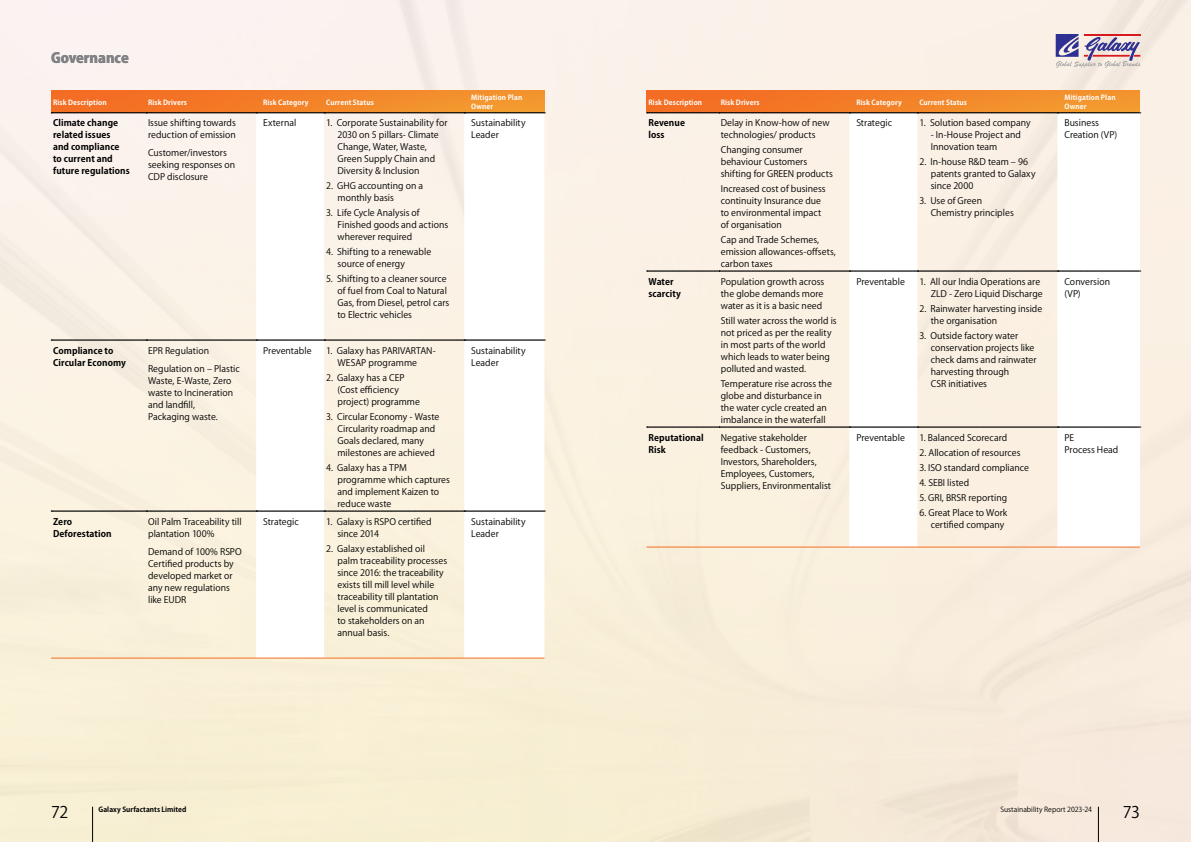
<style>
.page{position:relative;width:1191px;height:842px;background:#fff}
.page>*{position:absolute;margin:0;border:0;box-sizing:border-box;transform-origin:0 0}
.t1{font:16px "Koz Go Pro";color:#000}
.t2{font:800 14px "Koz Go Pro";letter-spacing:-.005em;color:#808285}
.t3{font:9px/12px "Koz Go Pro";color:#000}
.t4{font:700 9px/12px "Koz Go Pro";letter-spacing:.01em;color:#000}
.t5{font:700 7px/8.4px "Koz Go Pro";letter-spacing:.02em;color:#fff}
.t6{font:7px "Koz Go Pro";color:#000}
.t7{font:700 7px "Koz Go Pro";letter-spacing:.01em;color:#000}
</style>
<div class="page">
<img style="left:0;top:0;width:1191px;height:842px">
<img style="left:51px;top:91px;width:493px;height:22px">
<img style="left:646px;top:91px;width:494px;height:22px">
<svg style="left:256px;top:114px;width:288px;height:544px"></svg>
<svg style="left:51px;top:113px;width:494px;height:1px"></svg>
<svg style="left:51px;top:340px;width:494px;height:1px"></svg>
<svg style="left:51px;top:511px;width:494px;height:1px"></svg>
<hr style="left:51px;top:658px;width:95px;height:1px;background:#f36f21">
<hr style="left:146px;top:658px;width:110px;height:1px;background:#f36f21">
<hr style="left:256px;top:658px;width:68px;height:1px;background:#f36f21">
<hr style="left:324px;top:658px;width:140px;height:1px;background:#f36f21">
<hr style="left:464px;top:658px;width:80px;height:1px;background:#f36f21">
<svg style="left:849px;top:114px;width:291px;height:433px"></svg>
<svg style="left:646px;top:113px;width:494px;height:1px"></svg>
<svg style="left:646px;top:271px;width:494px;height:1px"></svg>
<svg style="left:646px;top:427px;width:494px;height:1px"></svg>
<hr style="left:646px;top:547px;width:73px;height:1px;background:#f36f21">
<hr style="left:719px;top:547px;width:130px;height:1px;background:#f36f21">
<hr style="left:849px;top:547px;width:68px;height:1px;background:#f36f21">
<hr style="left:917px;top:547px;width:140px;height:1px;background:#f36f21">
<hr style="left:1057px;top:547px;width:83px;height:1px;background:#f36f21">
<hr style="left:92px;top:807px;width:1px;height:35px;background:#000">
<hr style="left:1098px;top:807px;width:1px;height:35px;background:#000">
<svg style="left:1055px;top:34px;width:85px;height:34px;background:#b8a6bb"></svg>
<h2 class="t2" style="left:51px;top:49px;width:79px">Governance</h2>
<p class="t5" style="left:53px;top:98px;width:55px">Risk Description</p>
<p class="t5" style="left:148px;top:98px;width:40px">Risk Drivers</p>
<p class="t5" style="left:263px;top:98px;width:47px">Risk Category</p>
<p class="t5" style="left:326px;top:98px;width:49px">Current Status</p>
<p class="t5" style="left:471px;top:94px;width:53px">Mitigation Plan<br>Owner</p>
<p class="t4" style="left:53px;top:117px;width:78px">Climate change related issues<br>and compliance to current and future regulations</p>
<p class="t3" style="left:148px;top:117px;width:89px">Issue shifting towards reduction of emission</p>
<p class="t3" style="left:263px;top:117px;width:35px">External</p>
<p class="t3" style="left:337px;top:117px;width:111px;text-indent:-11px">1. Corporate Sustainability for<br>2030 on 5 pillars- Climate<br>Change, Water, Waste,<br>Green Supply Chain and<br>Diversity &amp; Inclusion</p>
<p class="t3" style="left:337px;top:180px;width:87px;text-indent:-11px">2. GHG accounting on a monthly basis</p>
<p class="t3" style="left:337px;top:207px;width:112px;text-indent:-11px">3. Life Cycle Analysis of<br>Finished goods and actions wherever required</p>
<p class="t3" style="left:337px;top:246px;width:95px;text-indent:-11px">4. Shifting to a renewable source of energy</p>
<p class="t3" style="left:337px;top:273px;width:113px;text-indent:-11px">5. Shifting to a cleaner source of fuel from Coal to Natural<br>Gas, from Diesel, petrol cars to Electric vehicles</p>
<p class="t3" style="left:471px;top:117px;width:56px">Sustainability<br>Leader</p>
<p class="t3" style="left:148px;top:147px;width:89px">Customer/investors seeking responses on<br>CDP disclosure</p>
<p class="t4" style="left:53px;top:345px;width:74px">Compliance to<br>Circular Economy</p>
<p class="t3" style="left:148px;top:342px;width:93px;line-height:18px">EPR Regulation<br>Regulation on – Plastic</p>
<p class="t3" style="left:148px;top:375px;width:87px">Waste, E-Waste, Zero waste to Incineration and landfill,<br>Packaging waste.</p>
<p class="t4" style="left:53px;top:516px;width:60px">Zero<br>Deforestation</p>
<p class="t3" style="left:148px;top:516px;width:95px">Oil Palm Traceability till plantation 100%</p>
<p class="t3" style="left:148px;top:546px;width:95px">Demand of 100% RSPO<br>Certified products by developed market or any new regulations like EUDR</p>
<p class="t3" style="left:263px;top:345px;width:50px">Preventable</p>
<p class="t3" style="left:337px;top:345px;width:100px;text-indent:-11px">1. Galaxy has PARIVARTAN-<br>WESAP programme</p>
<p class="t3" style="left:337px;top:372px;width:84px;text-indent:-11px">2. Galaxy has a CEP (Cost efficiency project) programme</p>
<p class="t3" style="left:337px;top:411px;width:103px;text-indent:-11px">3. Circular Economy - Waste<br>Circularity roadmap and<br>Goals declared, many milestones are achieved</p>
<p class="t3" style="left:337px;top:462px;width:114px;text-indent:-11px">4. Galaxy has a TPM programme which captures and implement Kaizen to reduce waste</p>
<p class="t3" style="left:263px;top:516px;width:37px">Strategic</p>
<p class="t3" style="left:337px;top:516px;width:96px;text-indent:-11px">1. Galaxy is RSPO certified since 2014</p>
<p class="t3" style="left:337px;top:543px;width:111px;text-indent:-11px">2. Galaxy established oil palm traceability processes since 2016: the traceability exists till mill level while traceability till plantation level is communicated<br>to stakeholders on an annual basis.</p>
<p class="t3" style="left:471px;top:345px;width:56px">Sustainability<br>Leader</p>
<p class="t3" style="left:471px;top:516px;width:56px">Sustainability<br>Leader</p>
<p class="t5" style="left:648px;top:98px;width:55px">Risk Description</p>
<p class="t5" style="left:721px;top:98px;width:40px">Risk Drivers</p>
<p class="t5" style="left:856px;top:98px;width:47px">Risk Category</p>
<p class="t5" style="left:919px;top:98px;width:49px">Current Status</p>
<p class="t5" style="left:1064px;top:94px;width:53px">Mitigation Plan<br>Owner</p>
<p class="t4" style="left:648px;top:117px;width:38px">Revenue loss</p>
<p class="t3" style="left:721px;top:117px;width:110px">Delay in Know-how of new technologies/ products</p>
<p class="t3" style="left:721px;top:144px;width:114px">Changing consumer behaviour Customers shifting for GREEN products</p>
<p class="t3" style="left:721px;top:183px;width:106px">Increased cost of business continuity Insurance due to environmental impact of organisation</p>
<p class="t3" style="left:721px;top:234px;width:117px">Cap and Trade Schemes, emission allowances-offsets, carbon taxes</p>
<p class="t3" style="left:856px;top:117px;width:37px">Strategic</p>
<p class="t3" style="left:919px;top:117px;width:113px">1. Solution based company</p>
<p class="t3" style="left:930px;top:129px;width:92px">- In-House Project and<br>Innovation team</p>
<p class="t3" style="left:930px;top:156px;width:106px;text-indent:-11px">2. In-house R&amp;D team – 96 patents granted to Galaxy since 2000</p>
<p class="t3" style="left:930px;top:195px;width:85px;text-indent:-11px">3. Use of Green<br>Chemistry principles</p>
<p class="t3" style="left:1064px;top:117px;width:54px">Business<br>Creation (VP)</p>
<p class="t4" style="left:648px;top:276px;width:34px">Water scarcity</p>
<p class="t3" style="left:721px;top:276px;width:105px;text-align:justify">Population growth across the globe demands more water as it is a basic need</p>
<p class="t3" style="left:721px;top:315px;width:117px">Still water across the world is not priced as per the reality in most parts of the world which leads to water being polluted and wasted.</p>
<p class="t3" style="left:721px;top:378px;width:113px">Temperature rise across the globe and disturbance in the water cycle created an imbalance in the waterfall</p>
<p class="t3" style="left:856px;top:276px;width:50px">Preventable</p>
<p class="t3" style="left:919px;top:276px;width:125px;text-align:right">1. All our India Operations are<br>ZLD - Zero Liquid Discharge</p>
<p class="t3" style="left:930px;top:303px;width:113px;text-indent:-11px">2. Rainwater harvesting inside the organisation</p>
<p class="t3" style="left:930px;top:330px;width:107px;text-indent:-11px">3. Outside factory water conservation projects like check dams and rainwater harvesting through<br>CSR initiatives</p>
<p class="t4" style="left:648px;top:432px;width:57px">Reputational<br>Risk</p>
<p class="t3" style="left:721px;top:432px;width:112px">Negative stakeholder feedback - Customers,<br>Investors, Shareholders,<br>Employees, Customers,<br>Suppliers, Environmentalist</p>
<p class="t3" style="left:856px;top:432px;width:50px">Preventable</p>
<p class="t3" style="left:919px;top:432px;width:89px">1. Balanced Scorecard</p>
<p class="t3" style="left:919px;top:447px;width:103px">2. Allocation of resources</p>
<p class="t3" style="left:919px;top:462px;width:111px">3. ISO standard compliance</p>
<p class="t3" style="left:919px;top:477px;width:51px">4. SEBI listed</p>
<p class="t3" style="left:919px;top:492px;width:89px">5. GRI, BRSR reporting</p>
<p class="t3" style="left:930px;top:507px;width:78px;text-indent:-11px">6. Great Place to Work certified company</p>
<p class="t3" style="left:1064px;top:276px;width:47px">Conversion (VP)</p>
<p class="t3" style="left:1064px;top:432px;width:55px">PE<br>Process Head</p>
<h1 class="t1" style="left:51px;top:802px;width:19px">72</h1>
<h1 class="t1" style="left:1122px;top:802px;width:19px">73</h1>
<p class="t7" style="left:98px;top:805px;width:90px">Galaxy Surfactants Limited</p>
<p class="t6" style="left:1000px;top:805px;width:93px">Sustainability Report 2023-24</p>
</div>
